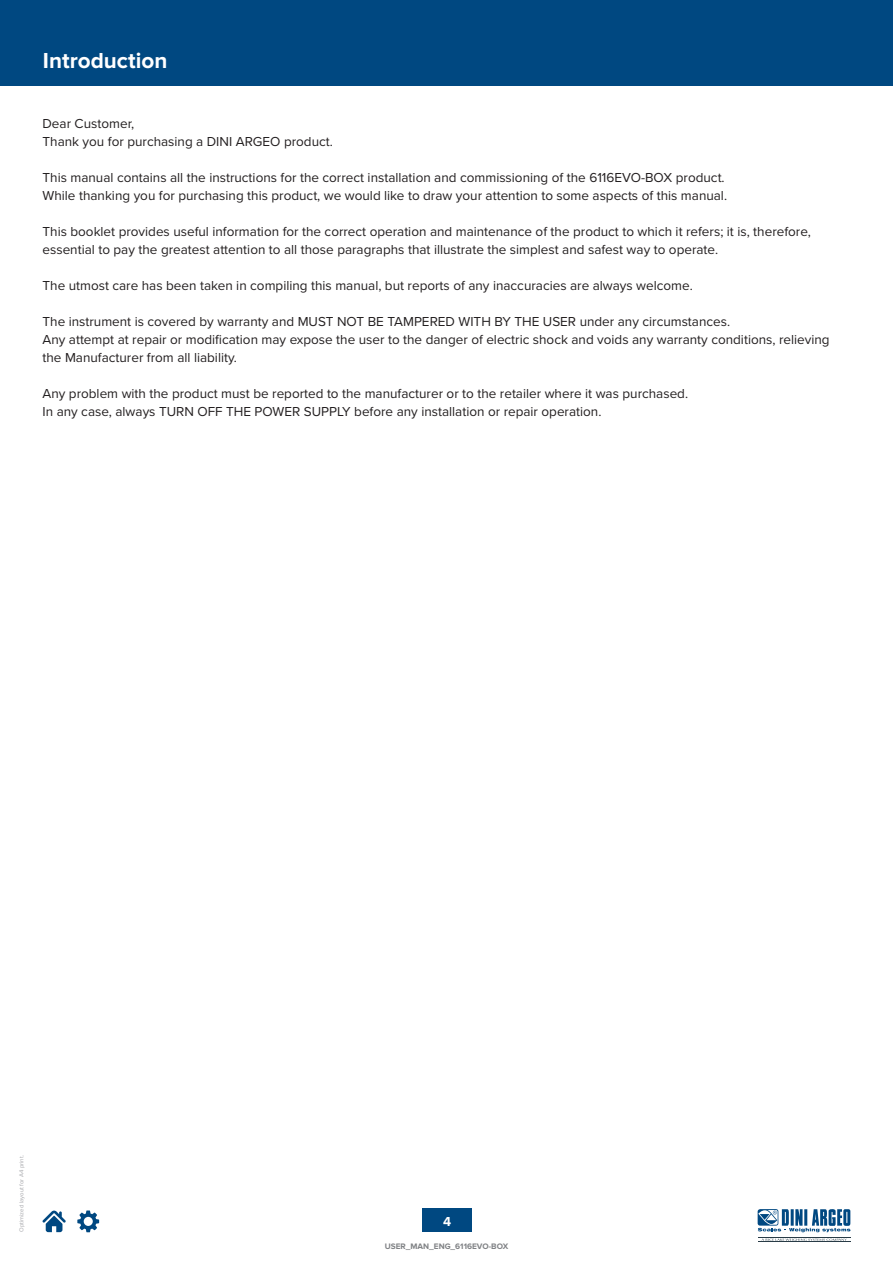
<style>
.page{position:relative;width:893px;height:1263px;background:#fff}
.page>*{position:absolute;margin:0;border:0;box-sizing:border-box;transform-origin:0 0}
.Capitolo{font:700 22.5px "Proxima Nova";color:#fff}
.t1{font:13.5px/18px "Proxima Nova";color:#231f20}
.t2{font:700 13.5px "Proxima Nova";color:#fff}
.t3{font:700 8.25px "Proxima Nova";color:#808285}
.t4{font:6px "Proxima Nova";color:#a8a9ad}
</style>
<div class="page">
<div style="left:422px;top:1208px;width:49px;height:24px;background:#004881"></div>
<svg style="left:43px;top:1210px;width:23px;height:22px"></svg>
<svg style="left:77px;top:1210px;width:22px;height:22px"></svg>
<svg style="left:758px;top:1209px;width:92px;height:23px"></svg>
<svg style="left:761px;top:1238px;width:86px;height:3px"></svg>
<hr style="left:758px;top:1237px;width:92px;height:1px;background:#283b46">
<hr style="left:758px;top:1242px;width:92px;height:1px;background:#283b46">
<div style="left:0;top:0;width:893px;height:85px;background:#004881"></div>
<p class="Capitolo" style="left:43px;top:48px;width:126px">Introduction</p>
<p class="t1" style="left:43px;top:114px;width:93px">Dear Customer,</p>
<p class="t1" style="left:43px;top:132px;width:292px">Thank you for purchasing a DINI ARGEO product.</p>
<p class="t1" style="left:43px;top:168px;width:684px">This manual contains all the instructions for the correct installation and commissioning of the 6116EVO-BOX product.</p>
<p class="t1" style="left:43px;top:186px;width:686px">While thanking you for purchasing this product, we would like to draw your attention to some aspects of this manual.</p>
<p class="t1" style="left:43px;top:222px;width:770px">This booklet provides useful information for the correct operation and maintenance of the product to which it refers; it is, therefore, essential to pay the greatest attention to all those paragraphs that illustrate the simplest and safest way to operate.</p>
<p class="t1" style="left:43px;top:276px;width:652px">The utmost care has been taken in compiling this manual, but reports of any inaccuracies are always welcome.</p>
<p class="t1" style="left:43px;top:312px;width:689px">The instrument is covered by warranty and MUST NOT BE TAMPERED WITH BY THE USER under any circumstances.</p>
<p class="t1" style="left:43px;top:330px;width:789px">Any attempt at repair or modification may expose the user to the danger of electric shock and voids any warranty conditions, relieving the Manufacturer from all liability.</p>
<p class="t1" style="left:43px;top:384px;width:647px">Any problem with the product must be reported to the manufacturer or to the retailer where it was purchased.</p>
<p class="t1" style="left:43px;top:402px;width:560px">In any case, always TURN OFF THE POWER SUPPLY before any installation or repair operation.</p>
<p class="t4" style="left:17px;top:1232px;width:78px;rotate:-90deg">Optimized layout for A4 print.</p>
<p class="t2" style="left:443px;top:1213px;width:10px">4</p>
<p class="t3" style="left:385px;top:1242px;width:125px">USER_MAN_ENG_6116EVO-BOX</p>
</div>
